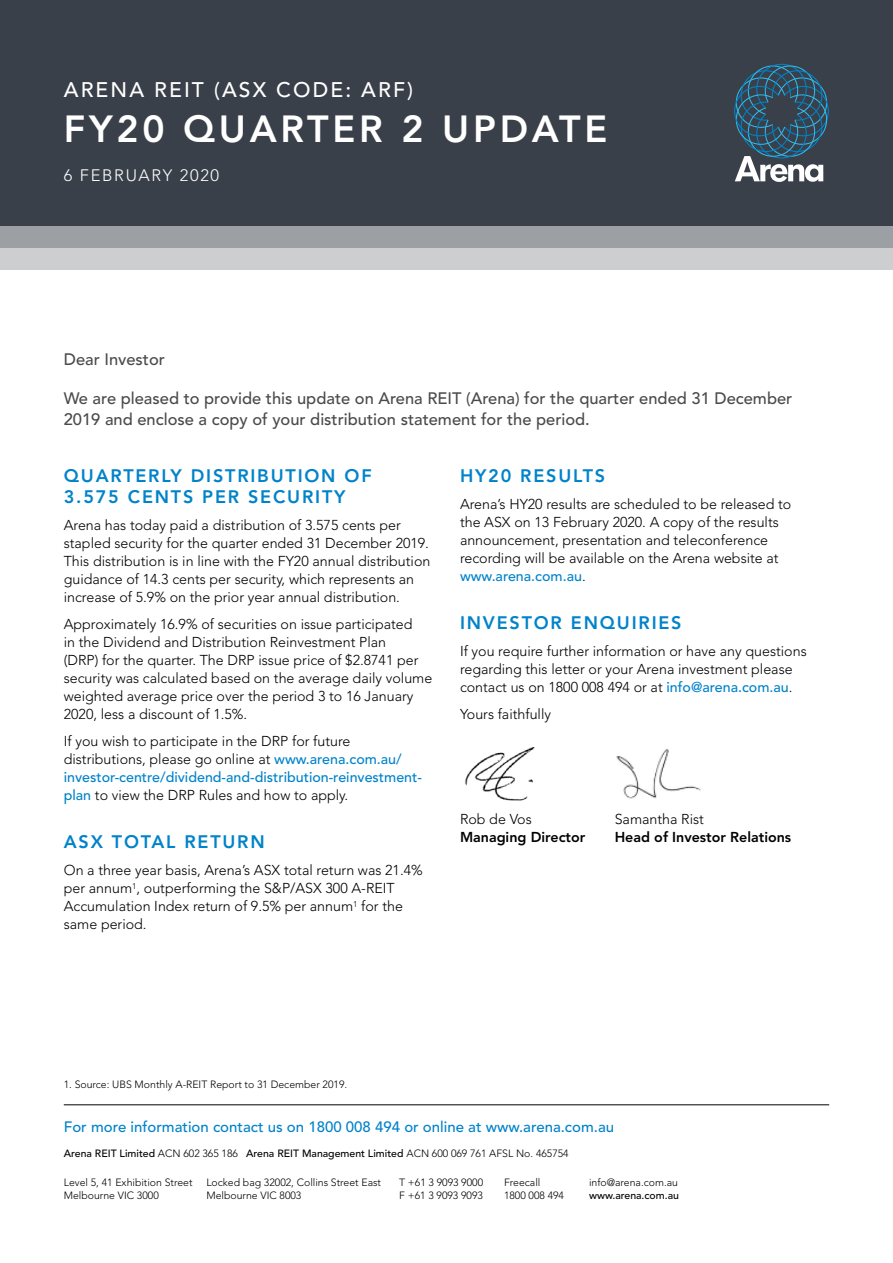
<style>
.page{position:relative;width:893px;height:1263px;background:#fff}
.page>*{position:absolute;margin:0;border:0;box-sizing:border-box;transform-origin:0 0}
.t1{font:800 37.5px "Avenir LT Std";letter-spacing:.1em;color:#fff}
.t2{font:500 21px "Avenir LT Std";letter-spacing:.1em;color:#fff}
.t3{font:800 18px/21px "Avenir LT Std";letter-spacing:.1em;color:#0083ca}
.t4{font:500 16.5px/21px "Avenir LT Std";color:#4a4a49}
.t5{font:300 16.5px "Avenir LT Std";letter-spacing:.1em;color:#fff}
.t6{font:500 15px "Avenir LT Std";color:#0083ca}
.t7{font:300 14.25px/18px "Avenir LT Std";color:#000}
.t8{font:800 14.25px "Avenir LT Std";color:#000}
.t9{font:300 10.5px/13.5px "Avenir LT Std";color:#000}
.t10{font:500 10.5px "Avenir LT Std";color:#000}
.s1{font-weight:500;color:#0083ca}
.s2{font-weight:300}
</style>
<div class="page">
<img style="left:465px;top:747px;width:70px;height:54px">
<img style="left:616px;top:749px;width:85px;height:50px">
<hr style="left:64px;top:1104px;width:765px;height:1px;background:#000">
<div style="left:0;top:0;width:893px;height:270px;background:#3a4049"></div>
<svg style="left:734px;top:64px;width:95px;height:118px"></svg>
<div style="left:0;top:227px;width:893px;height:43px;background:#9c9fa3"></div>
<div style="left:0;top:248px;width:893px;height:22px;background:#cdced0"></div>
<h2 class="t2" style="left:64px;top:78px;width:351px">ARENA REIT (ASX CODE: ARF)</h2>
<h1 class="t1" style="left:64px;top:107px;width:545px">FY20 QUARTER 2 UPDATE</h1>
<p class="t5" style="left:64px;top:166px;width:157px">6 FEBRUARY 2020</p>
<p class="t4" style="left:64px;top:349px;width:103px">Dear Investor</p>
<p class="t4" style="left:64px;top:388px;width:730px">We are pleased to provide this update on Arena REIT (Arena) for the quarter ended 31 December<br>2019 and enclose a copy of your distribution statement for the period.</p>
<p class="t3" style="left:64px;top:466px;width:309px">QUARTERLY DISTRIBUTION OF<br>3.575 CENTS PER SECURITY</p>
<p class="t7" style="left:64px;top:516px;width:368px">Arena has today paid a distribution of 3.575 cents per stapled security for the quarter ended 31 December 2019.<br>This distribution is in line with the FY20 annual distribution guidance of 14.3 cents per security, which represents an increase of 5.9% on the prior year annual distribution.</p>
<p class="t7" style="left:64px;top:615px;width:370px">Approximately 16.9% of securities on issue participated<br>in the Dividend and Distribution Reinvestment Plan<br>(DRP) for the quarter. The DRP issue price of $2.8741 per security was calculated based on the average daily volume weighted average price over the period 3 to 16 January 2020, less a discount of 1.5%.</p>
<p class="t7" style="left:64px;top:732px;width:360px">If you wish to participate in the DRP for future distributions, please go online at <span class="s1">www.arena.com.au/ investor-centre/dividend-and-distribution-reinvestment&shy;plan</span> to view the DRP Rules and how to apply.</p>
<p class="t3" style="left:64px;top:832px;width:202px">ASX TOTAL RETURN</p>
<p class="t7" style="left:64px;top:861px;width:360px">On a three year basis, Arena’s ASX total return was 21.4% per annum<sup>1</sup>, outperforming the S&amp;P/ASX 300 A-REIT Accumulation Index return of 9.5% per annum<sup>1</sup> for the same period.</p>
<p class="t3" style="left:460px;top:466px;width:147px">HY20 RESULTS</p>
<p class="t7" style="left:460px;top:495px;width:333px">Arena’s HY20 results are scheduled to be released to the ASX on 13 February 2020. A copy of the results announcement, presentation and teleconference recording will be available on the Arena website at <span class="s1">www.arena.com.au</span>.</p>
<p class="t3" style="left:460px;top:613px;width:223px">INVESTOR ENQUIRIES</p>
<p class="t7" style="left:460px;top:642px;width:348px">If you require further information or have any questions regarding this letter or your Arena investment please contact us on 1800 008 494 or at <span class="s1">info@arena.com.au</span>.</p>
<p class="t7" style="left:460px;top:705px;width:93px">Yours faithfully</p>
<p class="t7" style="left:460px;top:810px;width:73px">Rob de Vos</p>
<p class="t8" style="left:460px;top:828px;width:127px">Managing Director</p>
<p class="t7" style="left:615px;top:810px;width:91px">Samantha Rist</p>
<p class="t8" style="left:615px;top:828px;width:178px">Head of Investor Relations</p>
<p class="t9" style="left:64px;top:1077px;width:285px">1. Source: UBS Monthly A-REIT Report to 31 December 2019.</p>
<p class="t6" style="left:64px;top:1118px;width:552px">For more information contact us on 1800 008 494 or online at www.arena.com.au</p>
<p class="t10" style="left:64px;top:1147px;width:506px">Arena REIT Limited <span class="s2">ACN 602 365 186</span> Arena REIT Management Limited <span class="s2">ACN 600 069 761 AFSL No. 465754</span></p>
<p class="t9" style="left:64px;top:1175px;width:130px">Level 5, 41 Exhibition Street<br>Melbourne VIC 3000</p>
<p class="t9" style="left:206px;top:1175px;width:176px">Locked bag 32002, Collins Street East<br>Melbourne VIC 8003</p>
<p class="t9" style="left:399px;top:1175px;width:86px">T +61 3 9093 9000<br>F +61 3 9093 9093</p>
<p class="t9" style="left:504px;top:1175px;width:62px">Freecall<br>1800 008 494</p>
<p class="t9" style="left:589px;top:1175px;width:90px">info@arena.com.au</p>
<p class="t10" style="left:589px;top:1189px;width:91px">www.arena.com.au</p>
</div>
